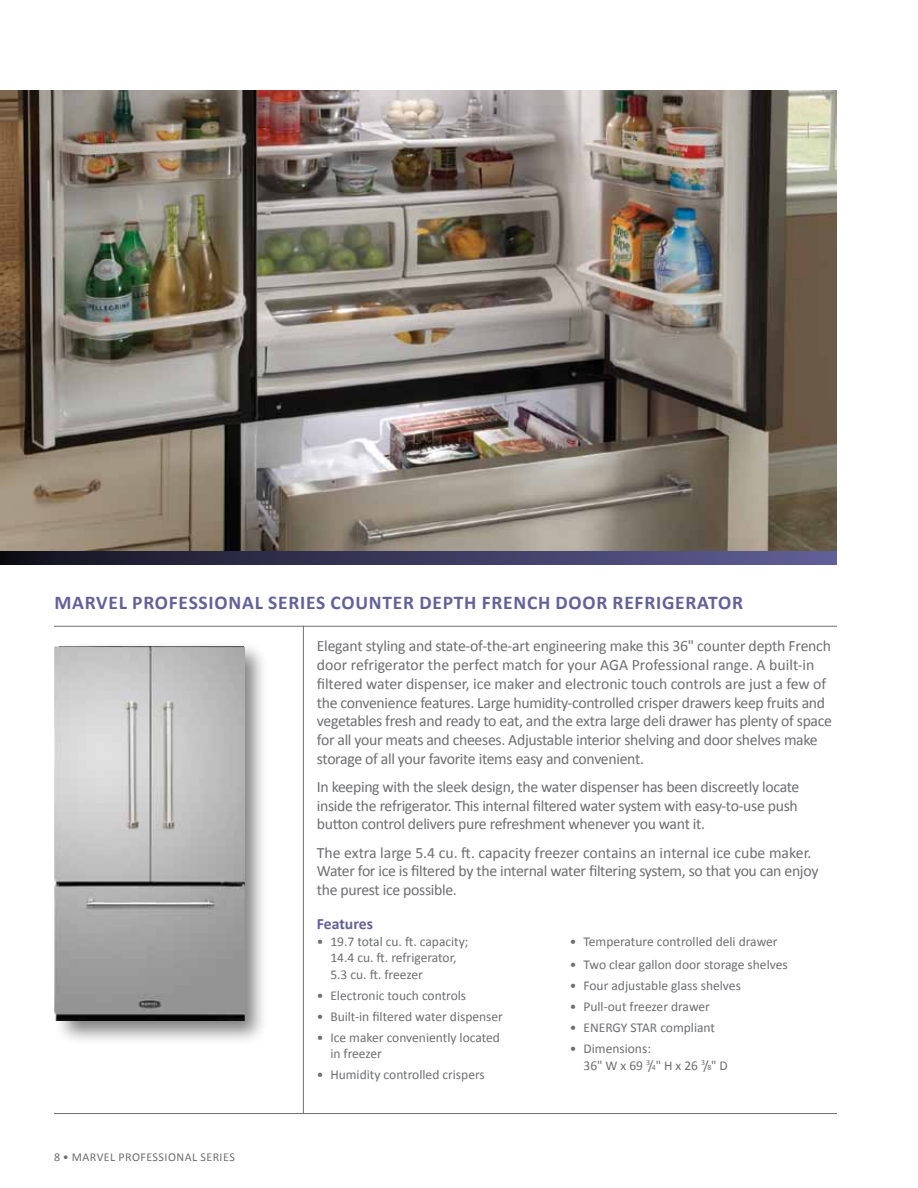
<style>
.page{position:relative;width:918px;height:1188px;background:#fff}
.page>*{position:absolute;margin:0;border:0;box-sizing:border-box;transform-origin:0 0}
.t1{font:700 19.5px "Calibri";letter-spacing:.04em;color:#63619a}
.t2{font:15.75px/18.8px "Calibri";letter-spacing:-.02em;color:#6d6e71}
.t3{font:700 15.75px "Calibri";color:#63619a}
.t4{font:13.5px/16.5px "Calibri";color:#6d6e71}
.t5{font:12px "Calibri";letter-spacing:.04em;color:#6d6e71}
.s1{font-size:7.8px}
</style>
<div class="page">
<hr style="left:54px;top:626px;width:783px;height:1px;background:#6d6e71">
<img style="left:0;top:91px;width:837px;height:460px">
<div style="left:53px;top:641px;width:216px;height:404px;background:#000;opacity:.5"></div>
<img style="left:54px;top:641px;width:191px;height:380px">
<hr style="left:303px;top:626px;width:1px;height:487px;background:#6d6e71">
<hr style="left:54px;top:1113px;width:783px;height:1px;background:#6d6e71">
<svg style="left:0;top:551px;width:837px;height:14px;background:#39385b"></svg>
<p class="t1" style="left:54px;top:590px;width:13px">MARVEL</p>
<p class="t1" style="left:132px;top:590px;width:612px">PROFESSIONAL SERIES COUNTER DEPTH FRENCH DOOR REFRIGERATOR</p>
<p class="t2" style="left:317px;top:637px;width:517px">Elegant styling and state-of-the-art engineering make this 36" counter depth French door refrigerator the perfect match for your AGA Professional range. A built-in filtered water dispenser, ice maker and electronic touch controls are just a few of the convenience features. Large humidity-controlled crisper drawers keep fruits and vegetables fresh and ready to eat, and the extra large deli drawer has plenty of space for all your meats and cheeses. Adjustable interior shelving and door shelves make storage of all your favorite items easy and convenient.</p>
<p class="t2" style="left:317px;top:777px;width:484px;text-align:justify">In keeping with the sleek design, the water dispenser has been discreetly locate inside the refrigerator. This internal filtered water system with easy-to-use push button control delivers pure refreshment whenever you want it.</p>
<p class="t2" style="left:317px;top:843px;width:503px">The extra large 5.4 cu. ft. capacity freezer contains an internal ice cube maker.<br>Water for ice is filtered by the internal water filtering system, so that you can enjoy the purest ice possible.</p>
<p class="t3" style="left:317px;top:914px;width:58px">FEATURES</p>
<p class="t4" style="left:330px;top:933px;width:140px;text-indent:-14px">• 19.7 total cu. ft. capacity;<br>14.4 cu. ft. refrigerator,<br>5.3 cu. ft. freezer</p>
<p class="t4" style="left:317px;top:987px;width:151px">• Electronic touch controls</p>
<p class="t4" style="left:317px;top:1008px;width:188px">• Built-in filtered water dispenser</p>
<p class="t4" style="left:330px;top:1029px;width:171px;text-indent:-14px">• Ice maker conveniently located in freezer</p>
<p class="t4" style="left:317px;top:1067px;width:169px">• Humidity controlled crispers</p>
<p class="t4" style="left:570px;top:933px;width:209px">• Temperature controlled deli drawer</p>
<p class="t4" style="left:570px;top:956px;width:219px">• Two clear gallon door storage shelves</p>
<p class="t4" style="left:570px;top:977px;width:172px">• Four adjustable glass shelves</p>
<p class="t4" style="left:570px;top:998px;width:141px">• Pull-out freezer drawer</p>
<p class="t4" style="left:570px;top:1019px;width:147px">• ENERGY STAR compliant</p>
<p class="t4" style="left:583px;top:1040px;width:146px;text-indent:-14px">• Dimensions:<br>36" W x 69 <sup>3</sup>/<span class="s1">4</span>" H x 26 <sup>3</sup>/<span class="s1">8</span>" D</p>
<p class="t5" style="left:54px;top:1149px;width:182px">8 • MARVEL PROFESSIONAL SERIES</p>
</div>
